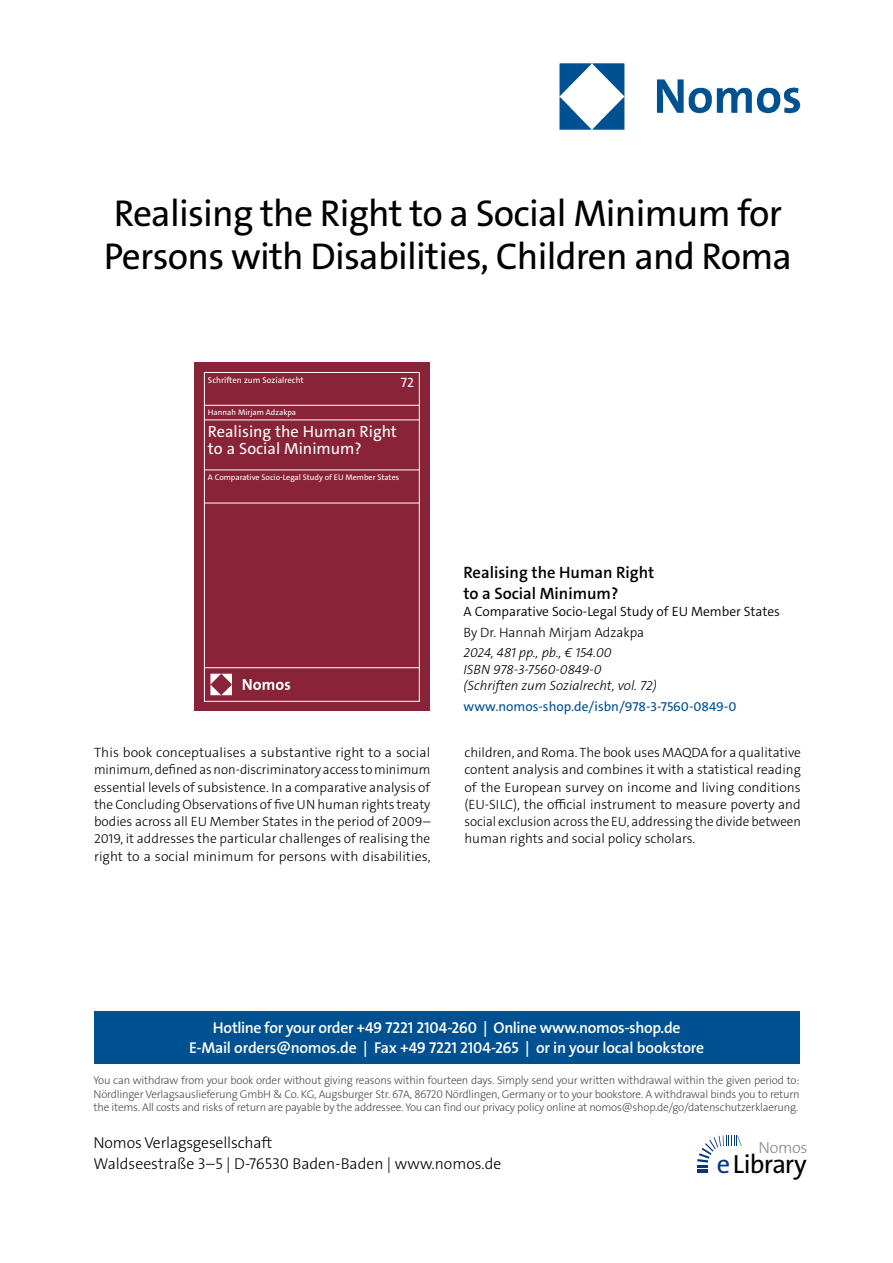
<style>
.page{position:relative;width:893px;height:1263px;background:#fff}
.page>*{position:absolute;margin:0;border:0;box-sizing:border-box;transform-origin:0 0}
.t1{font:37.5px/43.5px "The Sans Os F";letter-spacing:-.02em;color:#000}
.t2{font:26.4px "The Sans Os F";letter-spacing:-.03em;color:#000}
.t3{font:600 16.5px/21px "The Sans C5";color:#000}
.t4{font:16.35px/17.4px "The Sans C5";color:#fff}
.t5{font:300 16.2px "The Sans Os F";letter-spacing:-.02em;color:#87888a}
.t6{font:600 15.75px/21px "The Sans Os F";letter-spacing:-.02em;color:#fff;text-align:center}
.t7{font:300 15.75px/21px "The Sans Os F";color:#000}
.t8{font:300 13.5px/17.2px "The Sans C5";color:#000;text-align:justify}
.t9{font:italic 300 13.5px/16.5px "The Sans C5";color:#000}
.t10{font:300 13.5px "The Sans C5";color:#000}
.t11{font:13.5px "The Sans C5";color:#005192}
.t12{font:13.5px "The Sans C5";color:#fff}
.t13{font:300 11.25px/13.5px "The Sans Os F";letter-spacing:-.02em;color:#4b4b4d;text-align:justify}
.t14{font:8.7px "The Sans C5";color:#fff}
.t15{font:8.1px "The Sans C5";color:#fff}
.s1{color:#003882}
</style>
<div class="page">
<div style="left:94px;top:1011px;width:705px;height:52px;background:#005192"></div>
<svg style="left:697px;top:1135px;width:45px;height:38px"></svg>
<img style="left:559px;top:63px;width:242px;height:67px">
<div style="left:194px;top:362px;width:236px;height:349px;background:#892337"></div>
<div style="left:204px;top:372px;width:216px;height:329px;border:1px solid #fff"></div>
<hr style="left:204px;top:405px;width:216px;height:1px;background:#fff">
<hr style="left:204px;top:420px;width:216px;height:1px;background:#fff">
<hr style="left:204px;top:470px;width:216px;height:1px;background:#fff">
<hr style="left:204px;top:503px;width:216px;height:1px;background:#fff">
<hr style="left:204px;top:667px;width:216px;height:1px;background:#fff">
<svg style="left:243px;top:679px;width:47px;height:11px"></svg>
<svg style="left:210px;top:674px;width:22px;height:21px"></svg>
<h1 class="t1" style="left:104px;top:195px;width:690px">Realising the Right to a Social Minimum for<br>Persons with Disabilities, Children and Roma</h1>
<p class="t14" style="left:208px;top:375px;width:97px">Schriften zum Sozialrecht</p>
<p class="t12" style="left:401px;top:374px;width:15px">72</p>
<p class="t15" style="left:208px;top:407px;width:90px">Hannah Mirjam Adzakpa</p>
<p class="t4" style="left:208px;top:423px;width:191px">Realising the Human Right to a Social Minimum?</p>
<p class="t15" style="left:208px;top:472px;width:193px">A Comparative Socio-Legal Study of EU Member States</p>
<p class="t3" style="left:463px;top:562px;width:192px">Realising the Human Right to a Social Minimum?</p>
<p class="t10" style="left:463px;top:603px;width:318px">A Comparative Socio-Legal Study of EU Member States</p>
<p class="t8" style="left:463px;top:624px;width:182px">By Dr. Hannah Mirjam Adzakpa</p>
<p class="t9" style="left:463px;top:645px;width:195px">2024, 481 pp., pb., € 154.00<br>ISBN 978-3-7560-0849-0 (Schriften zum Sozialrecht, vol. 72)</p>
<p class="t11" style="left:463px;top:698px;width:274px">www.nomos-shop.de/isbn/978-3-7560-0849-0</p>
<p class="t8" style="left:94px;top:744px;width:338px">This book conceptualises a substantive right to a social minimum, defined as non-discriminatory access to minimum essential levels of subsistence. In a comparative analysis of the Concluding Observations of five UN human rights treaty bodies across all EU Member States in the period of 2009– 2019, it addresses the particular challenges of realising the right to a social minimum for persons with disabilities,</p>
<p class="t8" style="left:464px;top:744px;width:338px">children, and Roma. The book uses MAQDA for a qualitative content analysis and combines it with a statistical reading of the European survey on income and living conditions (EU-SILC), the official instrument to measure poverty and social exclusion across the EU, addressing the divide between human rights and social policy scholars.</p>
<p class="t6" style="left:189px;top:1017px;width:517px">Hotline for your order +49 7221 2104-260 | Online www.nomos-shop.de<br>E-Mail orders@nomos.de | Fax +49 7221 2104-265 | or in your local bookstore</p>
<p class="t13" style="left:94px;top:1074px;width:708px">You can withdraw from your book order without giving reasons within fourteen days. Simply send your written withdrawal within the given period to:<br>Nördlinger Verlagsauslieferung GmbH &amp; Co. KG, Augsburger Str. 67A, 86720 Nördlingen, Germany or to your bookstore. A withdrawal binds you to return the items. All costs and risks of return are payable by the addressee. You can find our privacy policy online at nomos@shop.de/go/datenschutzerklaerung.</p>
<p class="t7" style="left:94px;top:1133px;width:409px">Nomos Verlagsgesellschaft<br>Waldseestraße 3–5 | D-76530 Baden-Baden | www.nomos.de</p>
<p class="t5" style="left:758px;top:1137px;width:51px">Nomos</p>
<h2 class="t2" style="left:717px;top:1153px;width:91px"><span class="s1">e</span>Library</h2>
</div>
